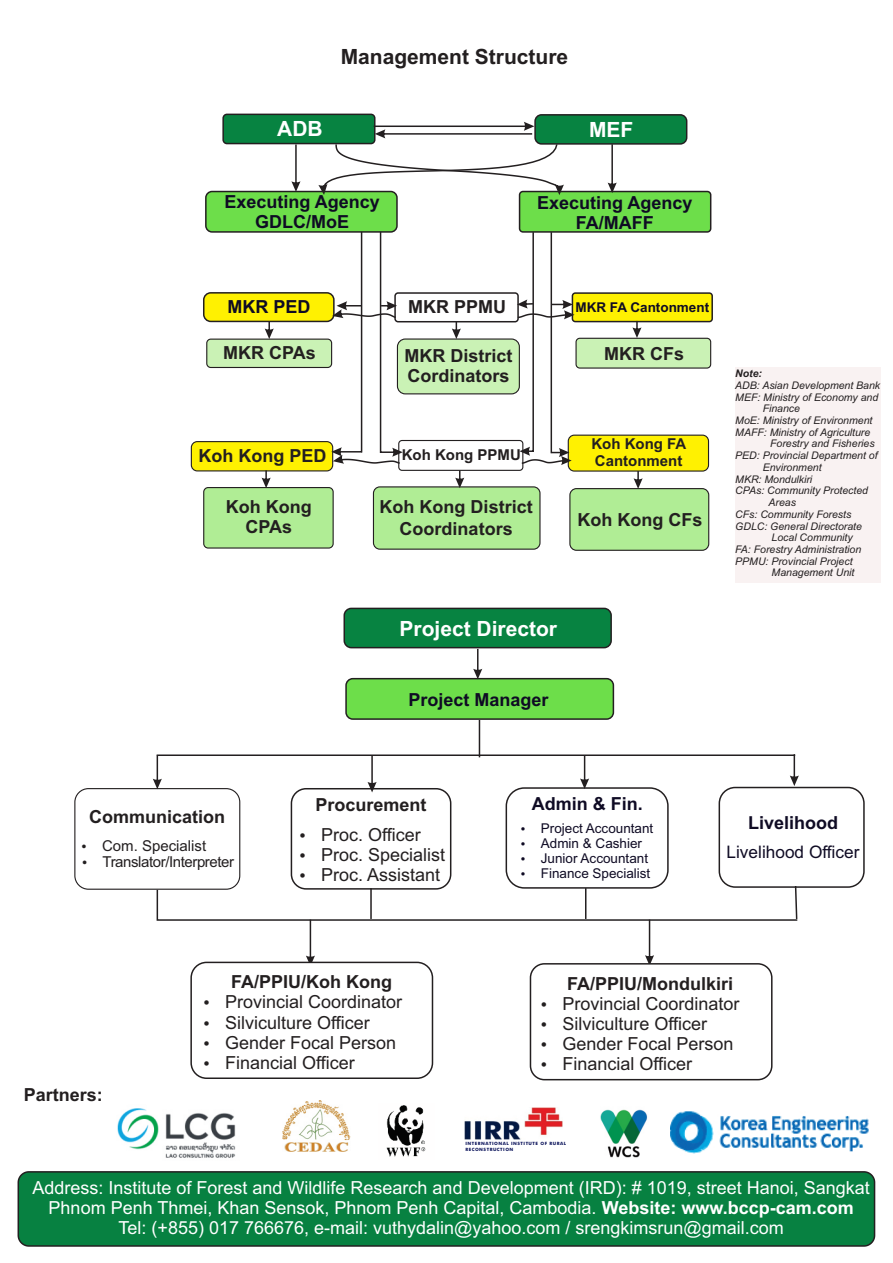
<style>
.page{position:relative;width:893px;height:1263px;background:#fff}
.page>*{position:absolute;margin:0;border:0;box-sizing:border-box;transform-origin:0 0}
.t1{font:700 21px "Arial";color:#fff}
.t2{font:700 21px "Arial";color:#231f20}
.t3{font:18px/20.1px "Arial";color:#fff;text-align:center}
.t4{font:18px/20.1px "Arial";color:#231f20}
.t5{font:700 18px/20.1px "Arial";color:#231f20;text-align:center}
.t6{font:700 18px/20.1px "Arial";color:#0f0b24;text-align:center}
.t7{font:17.25px "Arial";color:#0f0b24}
.t8{font:15px/16.8px "Arial";letter-spacing:-.03em;color:#231f20}
.t9{font:700 15px/16.8px "Arial";color:#231f20}
.t10{font:13.5px/15.1px "Arial";color:#0f0b24}
.t11{font:700 13.5px "Arial";color:#0f0b24}
.t12{font:italic 10.5px "Arial";color:#231f20}
.t13{font:italic 700 10.5px "Arial";color:#231f20}
.t14{font:700 4.5px/5.2px "Futura BT";letter-spacing:.11em;color:#0f175d}
.s1{font-weight:700}
</style>
<div class="page">
<div style="left:291px;top:788px;width:160px;height:102px;background:#fff;border:2px solid #231f20;border-radius:15px"></div>
<img style="left:283px;top:1100px;width:68px;height:51px">
<img style="left:465px;top:1107px;width:98px;height:32px">
<img style="left:386px;top:1105px;width:40px;height:52px">
<img style="left:600px;top:1109px;width:47px;height:49px">
<img style="left:670px;top:1111px;width:199px;height:43px">
<div style="left:203px;top:487px;width:131px;height:62px;background:#b0ed95;border:1px solid #231f20;border-radius:4px"></div>
<div style="left:373px;top:486px;width:167px;height:64px;background:#b0ed95;border:1px solid #231f20;border-radius:6px"></div>
<div style="left:569px;top:488px;width:140px;height:63px;background:#b0ed95;border:1px solid #231f20;border-radius:7px"></div>
<div style="left:206px;top:339px;width:126px;height:29px;background:#caf2b5;border:1px solid #231f20;border-radius:4px"></div>
<div style="left:397px;top:338px;width:123px;height:56px;background:#caf2b5;border:1px solid #231f20;border-radius:8px"></div>
<div style="left:575px;top:338px;width:136px;height:31px;background:#caf2b5;border:1px solid #231f20;border-radius:4px"></div>
<div style="left:191px;top:441px;width:142px;height:30px;background:#fff101;border:1px solid #231f20;border-radius:6px"></div>
<div style="left:568px;top:435px;width:141px;height:37px;background:#fff101;border:1px solid #231f20;border-radius:6px"></div>
<div style="left:222px;top:114px;width:153px;height:30px;background:#078341;border:2px solid #231f20;border-radius:4px"></div>
<div style="left:534px;top:114px;width:153px;height:31px;background:#078341;border:2px solid #231f20;border-radius:6px"></div>
<div style="left:205px;top:191px;width:193px;height:42px;background:#6dde4a;border:2px solid #231f20;border-radius:6px"></div>
<div style="left:519px;top:191px;width:192px;height:42px;background:#6dde4a;border:2px solid #231f20;border-radius:3px"></div>
<div style="left:203px;top:292px;width:132px;height:30px;background:#fff101;border:2px solid #231f20;border-radius:7px"></div>
<div style="left:572px;top:292px;width:141px;height:30px;background:#fff101;border:2px solid #231f20;border-radius:3px"></div>
<div style="left:394px;top:292px;width:125px;height:30px;border:2px solid #231f20;border-radius:3px"></div>
<div style="left:398px;top:440px;width:125px;height:31px;border:1px solid #231f20;border-radius:3px"></div>
<svg style="left:374px;top:122px;width:160px;height:16px"></svg>
<svg style="left:318px;top:144px;width:246px;height:51px"></svg>
<svg style="left:291px;top:144px;width:9px;height:48px"></svg>
<svg style="left:608px;top:144px;width:9px;height:49px"></svg>
<svg style="left:265px;top:321px;width:9px;height:18px"></svg>
<svg style="left:632px;top:321px;width:9px;height:17px"></svg>
<svg style="left:452px;top:321px;width:9px;height:18px"></svg>
<svg style="left:262px;top:470px;width:9px;height:18px"></svg>
<svg style="left:634px;top:471px;width:9px;height:18px"></svg>
<svg style="left:455px;top:470px;width:9px;height:18px"></svg>
<svg style="left:331px;top:232px;width:72px;height:232px"></svg>
<svg style="left:517px;top:232px;width:57px;height:233px"></svg>
<div style="left:506px;top:787px;width:163px;height:102px;background:#fff;border:2px solid #231f20;border-radius:18px"></div>
<div style="left:74px;top:788px;width:166px;height:102px;background:#fff;border:1px solid #231f20;border-radius:14px"></div>
<div style="left:343px;top:608px;width:269px;height:40px;background:#078341;border:2px solid #231f20;border-radius:7px"></div>
<div style="left:345px;top:678px;width:269px;height:42px;background:#6dde4a;border:2px solid #231f20;border-radius:7px"></div>
<div style="left:719px;top:787px;width:146px;height:101px;background:#fff;border:2px solid #231f20;border-radius:16px"></div>
<svg style="left:473px;top:649px;width:9px;height:30px"></svg>
<hr style="left:479px;top:720px;width:1px;height:37px;background:#231f20">
<svg style="left:153px;top:754px;width:646px;height:38px"></svg>
<svg style="left:156px;top:884px;width:643px;height:82px"></svg>
<div style="left:190px;top:962px;width:243px;height:117px;background:#fff;border:2px solid #231f20;border-radius:15px"></div>
<div style="left:530px;top:963px;width:242px;height:117px;background:#fff;border:2px solid #231f20;border-radius:14px"></div>
<div style="left:18px;top:1171px;width:857px;height:76px;background:#078141"></div>
<img style="left:117px;top:1108px;width:119px;height:50px">
<div style="left:735px;top:367px;width:146px;height:216px;background:#f9f2f2"></div>
<h1 class="t2" style="left:341px;top:49px;width:229px">Management Structure</h1>
<h1 class="t1" style="left:277px;top:121px;width:47px">ADB</h1>
<h1 class="t1" style="left:589px;top:122px;width:46px">MEF</h1>
<h2 class="t6" style="left:224px;top:193px;width:157px">Executing Agency<br>GDLC/MoE</h2>
<h2 class="t6" style="left:537px;top:194px;width:157px">Executing Agency<br>FA/MAFF</h2>
<h2 class="t6" style="left:228px;top:298px;width:84px">MKR PED</h2>
<h2 class="t5" style="left:408px;top:299px;width:99px">MKR PPMU</h2>
<p class="t11" style="left:575px;top:302px;width:135px">MKR FA Cantonment</p>
<h2 class="t5" style="left:405px;top:348px;width:110px;text-align:left">MKR District<br>Cordinators</h2>
<h2 class="t5" style="left:223px;top:344px;width:94px">MKR CPAs</h2>
<h2 class="t5" style="left:604px;top:345px;width:81px">MKR CFs</h2>
<h2 class="t5" style="left:198px;top:448px;width:129px">Koh Kong PED</h2>
<h3 class="t9" style="left:402px;top:448px;width:121px">Koh Kong PPMU</h3>
<h3 class="t9" style="left:591px;top:437px;width:96px">Koh Kong FA<br>Cantonment</h3>
<h2 class="t5" style="left:380px;top:497px;width:154px;line-height:22.8px">Koh Kong District<br>Coordinators</h2>
<h2 class="t5" style="left:226px;top:498px;width:87px">Koh Kong<br>CPAs</h2>
<h2 class="t5" style="left:577px;top:511px;width:126px">Koh Kong CFs</h2>
<h1 class="t1" style="left:399px;top:620px;width:159px">Project Director</h1>
<h2 class="t6" style="left:408px;top:691px;width:142px">Project Manager</h2>
<p class="t13" style="left:735px;top:369px;width:28px">Note:</p>
<p class="t12" style="left:735px;top:381px;width:146px">ADB: Asian Development Bank</p>
<p class="t12" style="left:735px;top:393px;width:144px">MEF: Ministry of Economy and</p>
<p class="t12" style="left:763px;top:405px;width:39px">Finance</p>
<p class="t12" style="left:735px;top:416px;width:139px">MoE: Ministry of Environment</p>
<p class="t12" style="left:735px;top:428px;width:136px">MAFF: Ministry of Agriculture</p>
<p class="t12" style="left:770px;top:440px;width:106px">Forestry and Fisheries</p>
<p class="t12" style="left:735px;top:451px;width:144px">PED: Provincial Department of</p>
<p class="t12" style="left:763px;top:463px;width:60px">Environment</p>
<p class="t12" style="left:735px;top:475px;width:79px">MKR: Mondulkiri</p>
<p class="t12" style="left:735px;top:487px;width:134px">CPAs: Community Protected</p>
<p class="t12" style="left:769px;top:498px;width:29px">Areas</p>
<p class="t12" style="left:735px;top:510px;width:118px">CFs: Community Forests</p>
<p class="t12" style="left:735px;top:522px;width:128px">GDLC: General Directorate</p>
<p class="t12" style="left:772px;top:534px;width:83px">Local Community</p>
<p class="t12" style="left:735px;top:545px;width:128px">FA: Forestry Administration</p>
<p class="t12" style="left:735px;top:557px;width:119px">PPMU: Provincial Project</p>
<p class="t12" style="left:772px;top:569px;width:84px">Management Unit</p>
<h2 class="t5" style="left:89px;top:808px;width:138px">Communication</h2>
<h3 class="t8" style="left:102px;top:838px;width:133px">Com. Specialist<br>Translator/Interpreter</h3>
<h2 class="t5" style="left:315px;top:796px;width:113px">Procurement</h2>
<h2 class="t4" style="left:321px;top:826px;width:126px">Proc. Officer<br>Proc. Specialist<br>Proc. Assistant</h2>
<h2 class="t6" style="left:532px;top:796px;width:113px">Admin &amp; Fin.</h2>
<p class="t10" style="left:541px;top:822px;width:114px">Project Accountant<br>Admin &amp; Cashier<br>Junior Accountant<br>Finance Specialist</p>
<h2 class="t6" style="left:748px;top:814px;width:92px">Livelihood</h2>
<h3 class="t7" style="left:726px;top:846px;width:134px">Livelihood Officer</h3>
<h2 class="t5" style="left:24px;top:1086px;width:81px">Partners:</h2>
<h2 class="t5" style="left:231px;top:974px;width:163px">FA/PPIU/Koh Kong</h2>
<h2 class="t4" style="left:225px;top:994px;width:179px">Provincial Coordinator<br>Silviculture Officer<br>Gender Focal Person<br>Financial Officer</h2>
<h2 class="t5" style="left:567px;top:975px;width:168px">FA/PPIU/Mondulkiri</h2>
<h2 class="t4" style="left:562px;top:995px;width:179px">Provincial Coordinator<br>Silviculture Officer<br>Gender Focal Person<br>Financial Officer</h2>
<p class="t14" style="left:465px;top:1141px;width:102px">INTERNATIONAL INSTITUTE OF RURAL<br>RECONSTRUCTION</p>
<p class="t3" style="left:32px;top:1179px;width:839px">Address: Institute of Forest and Wildlife Research and Development (IRD): # 1019, street Hanoi, Sangkat<br>Phnom Penh Thmei, Khan Sensok, Phnom Penh Capital, Cambodia. <span class="s1">Website: www.bccp-cam.com<br></span>Tel: (+855) 017 766676, e-mail: vuthydalin@yahoo.com / srengkimsrun@gmail.com</p>
</div>
